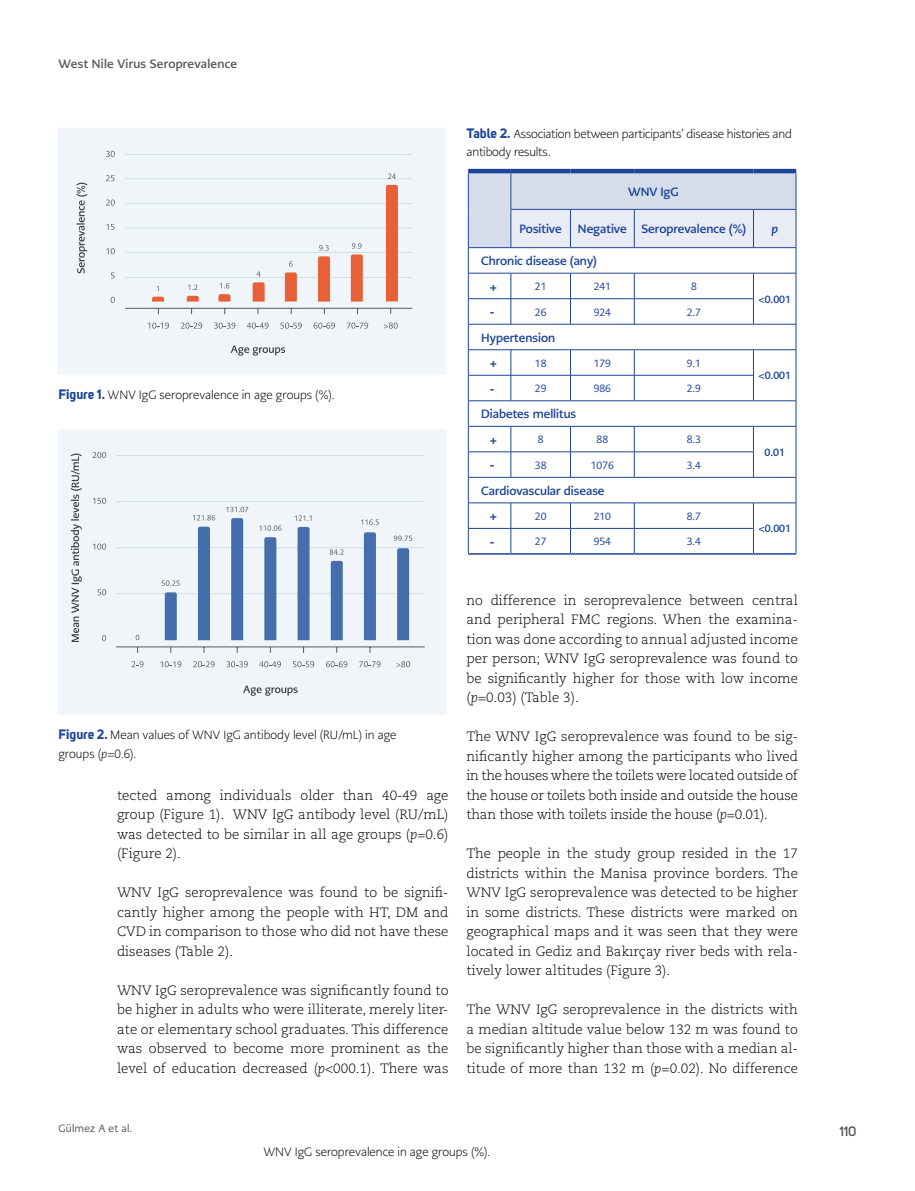
<style>
.page{position:relative;width:915px;height:1191px;background:#fff}
.page>*{position:absolute;margin:0;border:0;box-sizing:border-box;transform-origin:0 0}
.t1{font:300 13.5px/19.5px "Caecilia LT Pro 45";color:#000;text-align:justify}
.t2{font:600 13.5px "Uni Sans";color:#58595b}
.t3{font:300 12px/18px "PMN Caecilia Sans Head";letter-spacing:-.005em;color:#000}
.t4{font:700 12px "PMN Caecilia Sans Head";color:#1d4498}
.t5{font:700 12px "PMN Caecilia Sans Head";letter-spacing:.02em;color:#58585a}
.t6{font:800 12px "PMN Caecilia Sans Head";color:#1d4498}
.t7{font:italic 700 12px "PMN Caecilia Sans Head";color:#1d4498}
.t8{font:10.5px "PMN Caecilia Sans Head";color:#1d4498}
.t9{font:700 10.5px "PMN Caecilia Sans Head";color:#1d4498}
.t10{font:10.5px "PMN Caecilia Sans Head";letter-spacing:.02em;color:#58585a}
.s1{font-family:"Uni Sans";font-weight:700;font-size:13.5px;color:#1d4498}
.s2{font-style:italic}
.s3{font-family:"Caecilia LT Pro 46";font-style:italic}
</style>
<div class="page">
<svg style="left:468px;top:171px;width:328px;height:382px"></svg>
<hr style="left:468px;top:553px;width:42px;height:1px;background:#1d4498">
<hr style="left:510px;top:553px;width:60px;height:1px;background:#1d4498">
<hr style="left:570px;top:553px;width:64px;height:1px;background:#1d4498">
<hr style="left:634px;top:553px;width:119px;height:1px;background:#1d4498">
<hr style="left:753px;top:553px;width:42px;height:1px;background:#1d4498">
<hr style="left:468px;top:173px;width:1px;height:36px;background:#1d4498">
<hr style="left:468px;top:209px;width:1px;height:38px;background:#1d4498">
<hr style="left:468px;top:169px;width:42px;height:4px;background:#1d4498">
<hr style="left:510px;top:169px;width:60px;height:4px;background:#1d4498">
<hr style="left:570px;top:169px;width:64px;height:4px;background:#1d4498">
<hr style="left:634px;top:169px;width:119px;height:4px;background:#1d4498">
<hr style="left:753px;top:169px;width:42px;height:4px;background:#1d4498">
<hr style="left:510px;top:173px;width:1px;height:36px;background:#1d4498">
<hr style="left:795px;top:173px;width:1px;height:36px;background:#1d4498">
<hr style="left:510px;top:209px;width:60px;height:1px;background:#1d4498">
<hr style="left:570px;top:209px;width:64px;height:1px;background:#1d4498">
<hr style="left:634px;top:209px;width:119px;height:1px;background:#1d4498">
<hr style="left:753px;top:209px;width:42px;height:1px;background:#1d4498">
<div style="left:57px;top:128px;width:389px;height:246px;background:#f0f5fa;border-radius:2px"></div>
<svg style="left:125px;top:154px;width:287px;height:1px"></svg>
<hr style="left:125px;top:308px;width:287px;height:1px;background:#59595c">
<svg style="left:148px;top:322px;width:21px;height:7px"></svg>
<svg style="left:214px;top:322px;width:21px;height:7px"></svg>
<svg style="left:247px;top:322px;width:21px;height:7px"></svg>
<svg style="left:280px;top:322px;width:22px;height:7px"></svg>
<svg style="left:313px;top:322px;width:22px;height:7px"></svg>
<svg style="left:347px;top:322px;width:21px;height:7px"></svg>
<svg style="left:383px;top:322px;width:14px;height:7px"></svg>
<svg style="left:106px;top:151px;width:9px;height:6px"></svg>
<svg style="left:106px;top:175px;width:8px;height:6px"></svg>
<svg style="left:106px;top:199px;width:9px;height:7px"></svg>
<svg style="left:106px;top:224px;width:8px;height:6px"></svg>
<svg style="left:106px;top:248px;width:9px;height:6px"></svg>
<svg style="left:111px;top:272px;width:3px;height:6px"></svg>
<svg style="left:111px;top:297px;width:4px;height:6px"></svg>
<svg style="left:125px;top:174px;width:287px;height:127px"></svg>
<svg style="left:76px;top:183px;width:11px;height:90px"></svg>
<svg style="left:230px;top:345px;width:55px;height:10px"></svg>
<div style="left:58px;top:429px;width:388px;height:285px;background:#f0f5fa;border-radius:2px"></div>
<svg style="left:116px;top:455px;width:308px;height:1px"></svg>
<hr style="left:116px;top:646px;width:308px;height:1px;background:#59595c">
<svg style="left:132px;top:661px;width:11px;height:6px"></svg>
<svg style="left:160px;top:661px;width:21px;height:6px"></svg>
<svg style="left:226px;top:661px;width:22px;height:6px"></svg>
<svg style="left:259px;top:661px;width:22px;height:6px"></svg>
<svg style="left:293px;top:661px;width:21px;height:6px"></svg>
<svg style="left:326px;top:661px;width:21px;height:6px"></svg>
<svg style="left:359px;top:661px;width:21px;height:6px"></svg>
<svg style="left:396px;top:661px;width:14px;height:6px"></svg>
<svg style="left:93px;top:452px;width:13px;height:6px"></svg>
<svg style="left:93px;top:498px;width:13px;height:6px"></svg>
<svg style="left:93px;top:543px;width:13px;height:6px"></svg>
<svg style="left:97px;top:589px;width:9px;height:6px"></svg>
<svg style="left:102px;top:635px;width:4px;height:6px"></svg>
<svg style="left:116px;top:501px;width:308px;height:139px"></svg>
<svg style="left:71px;top:453px;width:11px;height:189px"></svg>
<svg style="left:243px;top:685px;width:54px;height:11px"></svg>
<svg style="left:181px;top:322px;width:21px;height:7px"></svg>
<svg style="left:193px;top:661px;width:21px;height:6px"></svg>
<p class="t5" style="left:58px;top:56px;width:180px">West Nile Virus Seroprevalence</p>
<p class="t3" style="left:58px;top:385px;width:277px"><span class="s1">Figure 1.</span> WNV IgG seroprevalence in age groups (%).</p>
<p class="t3" style="left:466px;top:125px;width:326px"><span class="s1">Table 2.</span> Association between participants’ disease histories and antibody results.</p>
<p class="t4" style="left:628px;top:184px;width:52px">WNV IgG</p>
<p class="t4" style="left:519px;top:221px;width:44px">Positive</p>
<p class="t4" style="left:577px;top:221px;width:170px">Negative Seroprevalence (%)</p>
<p class="t7" style="left:771px;top:221px;width:8px">p</p>
<p class="t4" style="left:481px;top:253px;width:117px">Chronic disease (any)</p>
<p class="t6" style="left:489px;top:278px;width:9px">+</p>
<p class="t8" style="left:534px;top:280px;width:13px">21</p>
<p class="t8" style="left:593px;top:280px;width:19px">241</p>
<p class="t8" style="left:690px;top:280px;width:7px">8</p>
<p class="t9" style="left:758px;top:292px;width:34px">&lt;0.001</p>
<p class="t6" style="left:489px;top:304px;width:6px">-</p>
<p class="t8" style="left:534px;top:305px;width:13px">26</p>
<p class="t8" style="left:593px;top:305px;width:19px">924</p>
<p class="t8" style="left:686px;top:305px;width:16px">2.7</p>
<p class="t4" style="left:481px;top:329px;width:75px">Hypertension</p>
<p class="t6" style="left:489px;top:355px;width:9px">+</p>
<p class="t8" style="left:534px;top:356px;width:13px">18</p>
<p class="t8" style="left:593px;top:356px;width:19px">179</p>
<p class="t8" style="left:686px;top:356px;width:16px">9.1</p>
<p class="t9" style="left:758px;top:369px;width:34px">&lt;0.001</p>
<p class="t6" style="left:489px;top:380px;width:6px">-</p>
<p class="t8" style="left:534px;top:382px;width:13px">29</p>
<p class="t8" style="left:593px;top:382px;width:19px">986</p>
<p class="t8" style="left:686px;top:382px;width:16px">2.9</p>
<p class="t4" style="left:481px;top:406px;width:96px">Diabetes mellitus</p>
<p class="t6" style="left:489px;top:431px;width:9px">+</p>
<p class="t8" style="left:537px;top:433px;width:7px">8</p>
<p class="t8" style="left:596px;top:433px;width:13px">88</p>
<p class="t8" style="left:686px;top:433px;width:16px">8.3</p>
<p class="t9" style="left:764px;top:445px;width:22px">0.01</p>
<p class="t6" style="left:489px;top:457px;width:6px">-</p>
<p class="t8" style="left:534px;top:458px;width:13px">38</p>
<p class="t8" style="left:590px;top:458px;width:25px">1076</p>
<p class="t8" style="left:686px;top:458px;width:16px">3.4</p>
<p class="t4" style="left:481px;top:482px;width:125px">Cardiovascular disease</p>
<p class="t6" style="left:489px;top:508px;width:9px">+</p>
<p class="t8" style="left:534px;top:509px;width:13px">20</p>
<p class="t8" style="left:593px;top:509px;width:19px">210</p>
<p class="t8" style="left:686px;top:509px;width:16px">8.7</p>
<p class="t9" style="left:758px;top:521px;width:34px">&lt;0.001</p>
<p class="t6" style="left:489px;top:533px;width:6px">-</p>
<p class="t8" style="left:534px;top:534px;width:13px">27</p>
<p class="t8" style="left:593px;top:534px;width:19px">954</p>
<p class="t8" style="left:686px;top:534px;width:16px">3.4</p>
<p class="t3" style="left:58px;top:724px;width:339px;line-height:19.5px"><span class="s1">Figure 2.</span> Mean values of WNV IgG antibody level (RU/mL) in age groups (<span class="s2">p</span>=0.6).</p>
<p class="t1" style="left:117px;top:785px;width:333px">tected among individuals older than 40-49 age group (Figure 1). WNV IgG antibody level (RU/mL) was detected to be similar in all age groups (<span class="s3">p</span>=0.6) (Figure 2).</p>
<p class="t1" style="left:117px;top:882px;width:333px">WNV IgG seroprevalence was found to be signifi&shy;cantly higher among the people with HT, DM and CVD in comparison to those who did not have these diseases (Table 2).</p>
<p class="t1" style="left:117px;top:980px;width:333px">WNV IgG seroprevalence was significantly found to be higher in adults who were illiterate, merely liter&shy;ate or elementary school graduates. This difference was observed to become more prominent as the level of education decreased (<span class="s3">p</span>&lt;000.1). There was</p>
<p class="t1" style="left:466px;top:590px;width:333px">no difference in seroprevalence between central and peripheral FMC regions. When the examina&shy;tion was done according to annual adjusted income per person; WNV IgG seroprevalence was found to be significantly higher for those with low income (<span class="s3">p</span>=0.03) (Table 3).</p>
<p class="t1" style="left:466px;top:726px;width:333px">The WNV IgG seroprevalence was found to be sig&shy;nificantly higher among the participants who lived in the houses where the toilets were located outside of the house or toilets both inside and outside the house than those with toilets inside the house (<span class="s3">p</span>=0.01).</p>
<p class="t1" style="left:466px;top:843px;width:333px">The people in the study group resided in the 17 districts within the Manisa province borders. The WNV IgG seroprevalence was detected to be higher in some districts. These districts were marked on geographical maps and it was seen that they were located in Gediz and Bakırçay river beds with rela&shy;tively lower altitudes (Figure 3).</p>
<p class="t1" style="left:466px;top:999px;width:333px">The WNV IgG seroprevalence in the districts with a median altitude value below 132 m was found to be significantly higher than those with a median al&shy;titude of more than 132 m (<span class="s3">p</span>=0.02). No difference</p>
<p class="t10" style="left:58px;top:1121px;width:75px">Gülmez A et al.</p>
<p class="t3" style="left:263px;top:1143px;width:228px">WNV IgG seroprevalence in age groups (%).</p>
<p class="t2" style="left:839px;top:1123px;width:19px">110</p>
</div>
